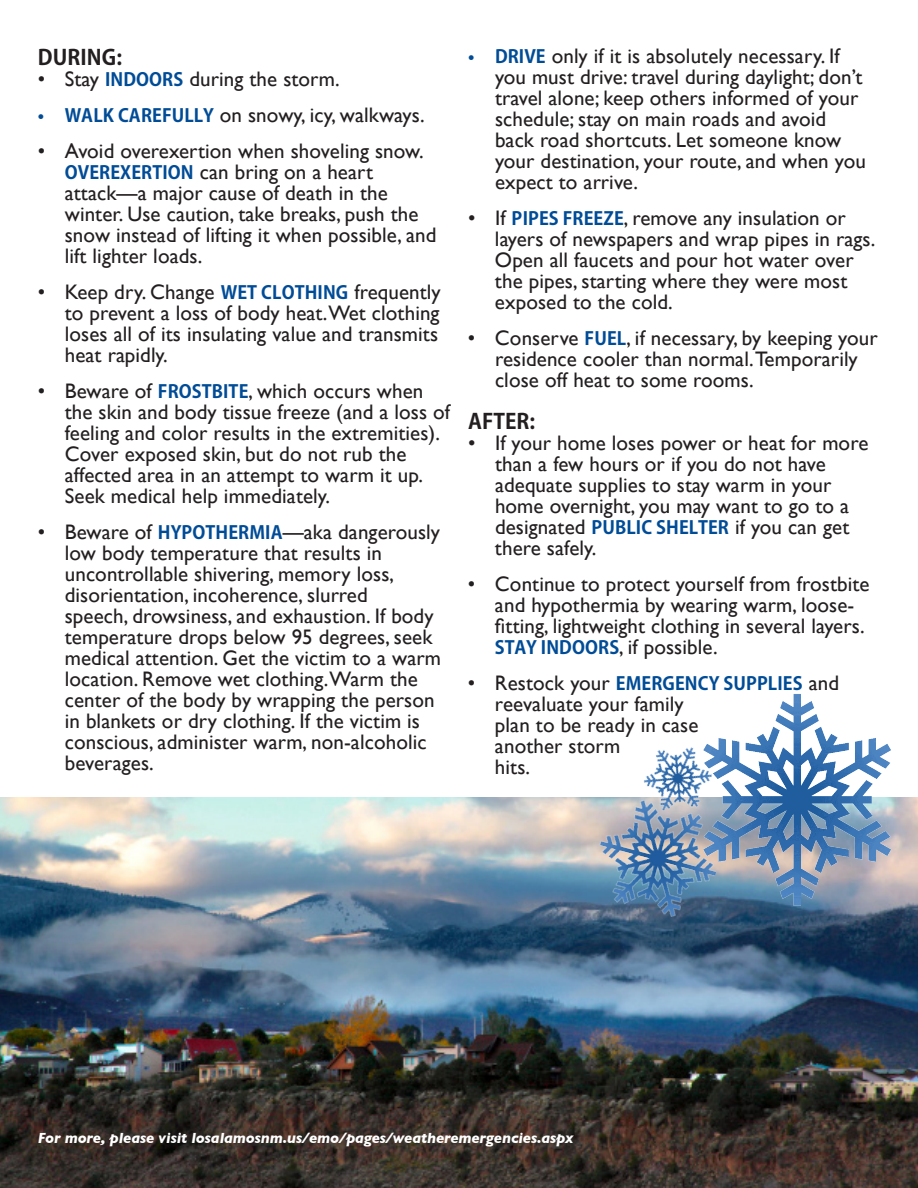
<style>
.page{position:relative;width:918px;height:1188px;background:#fff}
.page>*{position:absolute;margin:0;border:0;box-sizing:border-box;transform-origin:0 0}
.t1{font:21px/21px "Gill Sans";letter-spacing:.005em;color:#231f20}
.t2{font:700 21px "Koz Go Pro";letter-spacing:.005em;color:#231f20}
.t3{font:700 18px "Koz Go Pro";letter-spacing:.005em;color:#004c97}
.t4{font:italic 700 15px "Gill Sans";letter-spacing:-.01em;color:#fff}
.s1{font-family:"Koz Go Pro";font-weight:700;font-size:18px;color:#004c97}
.s2{font-family:"Gill Sans";font-weight:400;font-size:21px;color:#231f20}
</style>
<div class="page">
<img style="left:0;top:797px;width:918px;height:391px">
<img style="left:724px;top:694px;width:185px;height:212px">
<img style="left:584px;top:783px;width:148px;height:147px">
<img style="left:632px;top:738px;width:92px;height:87px">
<p class="t2" style="left:38px;top:44px;width:86px">DURING:</p>
<p class="t1" style="left:38px;top:69px;width:303px">• Stay <span class="s1">INDOORS</span> during the storm.</p>
<p class="t1" style="left:38px;top:105px;width:388px"><span class="s1">• WALK CAREFULLY</span> on snowy, icy, walkways.</p>
<p class="t1" style="left:65px;top:141px;width:373px;text-indent:-27px">• Avoid overexertion when shoveling snow.<br><span class="s1">OVEREXERTION</span> can bring on a heart attack—a major cause of death in the winter. Use caution, take breaks, push the snow instead of lifting it when possible, and lift lighter loads.</p>
<p class="t1" style="left:65px;top:282px;width:377px;text-align:justify;text-indent:-27px">• Keep dry. Change <span class="s1">WET CLOTHING</span> frequently to prevent a loss of body heat. Wet clothing loses all of its insulating value and transmits heat rapidly.</p>
<p class="t1" style="left:65px;top:381px;width:387px;text-indent:-27px">• Beware of <span class="s1">FROSTBITE</span>, which occurs when the skin and body tissue freeze (and a loss of feeling and color results in the extremities).<br>Cover exposed skin, but do not rub the affected area in an attempt to warm it up.<br>Seek medical help immediately.</p>
<p class="t1" style="left:65px;top:522px;width:378px;text-indent:-27px">• Beware of <span class="s1">HYPOTHERMIA</span>—aka dangerously low body temperature that results in uncontrollable shivering, memory loss, disorientation, incoherence, slurred<br>speech, drowsiness, and exhaustion. If body temperature drops below 95 degrees, seek medical attention. Get the victim to a warm location. Remove wet clothing. Warm the center of the body by wrapping the person in blankets or dry clothing. If the victim is conscious, administer warm, non-alcoholic beverages.</p>
<p class="t1" style="left:495px;top:45px;width:372px;text-indent:-27px"><span class="s1">• DRIVE</span> only if it is absolutely necessary. If you must drive: travel during daylight; don’t travel alone; keep others informed of your schedule; stay on main roads and avoid back road shortcuts. Let someone know your destination, your route, and when you expect to arrive.</p>
<p class="t1" style="left:495px;top:207px;width:382px;text-indent:-27px">• If <span class="s1">PIPES FREEZE</span>, remove any insulation or layers of newspapers and wrap pipes in rags.<br>Open all faucets and pour hot water over the pipes, starting where they were most exposed to the cold.</p>
<p class="t1" style="left:495px;top:327px;width:384px;text-indent:-27px">• Conserve <span class="s1">FUEL</span>, if necessary, by keeping your residence cooler than normal. Temporarily close off heat to some rooms.</p>
<p class="t2" style="left:468px;top:408px;width:69px">AFTER:</p>
<p class="t1" style="left:495px;top:432px;width:375px;text-indent:-27px">• If your home loses power or heat for more than a few hours or if you do not have adequate supplies to stay warm in your home overnight, you may want to go to a designated <span class="s1">PUBLIC SHELTER</span> if you can get there safely.</p>
<p class="t1" style="left:495px;top:573px;width:376px;text-indent:-27px">• Continue to protect yourself from frostbite and hypothermia by wearing warm, loose&shy;fitting, lightweight clothing in several layers.<br><span class="s1">STAY INDOORS</span>, if possible.</p>
<p class="t3" style="left:468px;top:672px;width:373px"><span class="s2">• Restock your</span> EMERGENCY SUPPLIES <span class="s2">and</span></p>
<p class="t1" style="left:495px;top:693px;width:205px">reevaluate your family plan to be ready in case another storm<br>hits.</p>
<p class="t4" style="left:38px;top:1129px;width:537px">For more, please visit losalamosnm.us/emo/pages/weatheremergencies.aspx</p>
</div>
